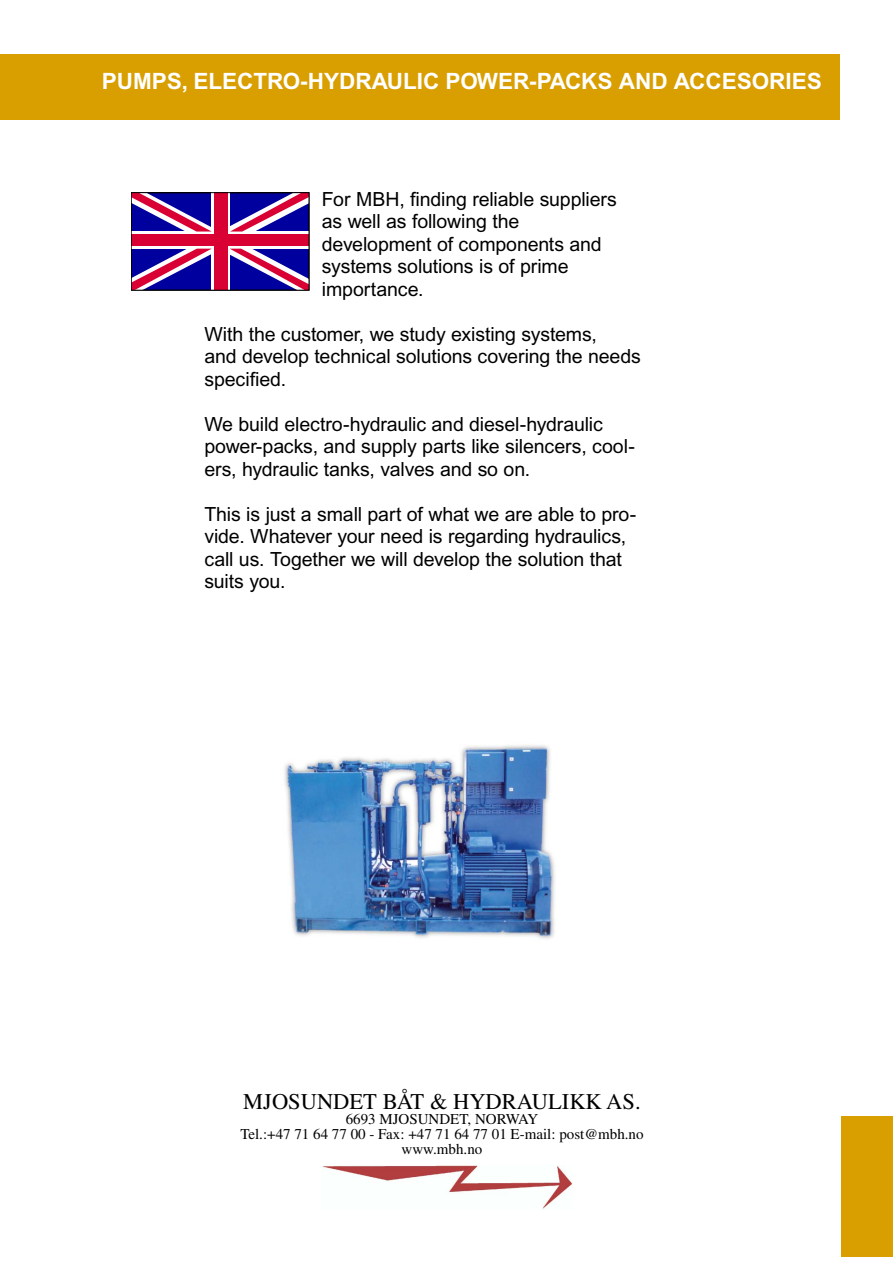
<style>
.page{position:relative;width:893px;height:1263px;background:#fff}
.page>*{position:absolute;margin:0;border:0;box-sizing:border-box;transform-origin:0 0}
.t1{font:700 22.5px "Arial";color:#fff}
.t2{font:22.5px "Times";color:#000}
.t3{font:19.5px/22.5px "Arial";letter-spacing:-.005em;color:#000}
.t4{font:15px/15px "Times";color:#000;text-align:center}
</style>
<div class="page">
<div style="left:841px;top:1116px;width:52px;height:141px;background:#d99e00"></div>
<div style="left:0;top:55px;width:840px;height:65px;background:#d99e00"></div>
<img style="left:284px;top:744px;width:272px;height:195px">
<svg style="left:133px;top:195px;width:174px;height:93px"></svg>
<img style="left:322px;top:1166px;width:250px;height:44px">
<p class="t1" style="left:102px;top:68px;width:721px">PUMPS, ELECTRO-HYDRAULIC POWER-PACKS AND ACCESORIES</p>
<p class="t3" style="left:322px;top:188px;width:296px">For MBH, finding reliable suppliers as well as following the development of components and systems solutions is of prime importance.</p>
<p class="t3" style="left:204px;top:323px;width:438px">With the customer, we study existing systems,<br>and develop technical solutions covering the needs specified.</p>
<p class="t3" style="left:204px;top:413px;width:432px">We build electro-hydraulic and diesel-hydraulic power-packs, and supply parts like silencers, cool&shy;ers, hydraulic tanks, valves and so on.</p>
<p class="t3" style="left:204px;top:503px;width:433px">This is just a small part of what we are able to pro&shy;vide. Whatever your need is regarding hydraulics, call us. Together we will develop the solution that suits you.</p>
<p class="t2" style="left:243px;top:1088px;width:399px">MJOSUNDET BÅT &amp; HYDRAULIKK AS.</p>
<p class="t4" style="left:240px;top:1111px;width:405px">6693 MJOSUNDET, NORWAY<br>Tel.:+47 71 64 77 00 - Fax: +47 71 64 77 01 E-mail: post@mbh.no www.mbh.no</p>
</div>
